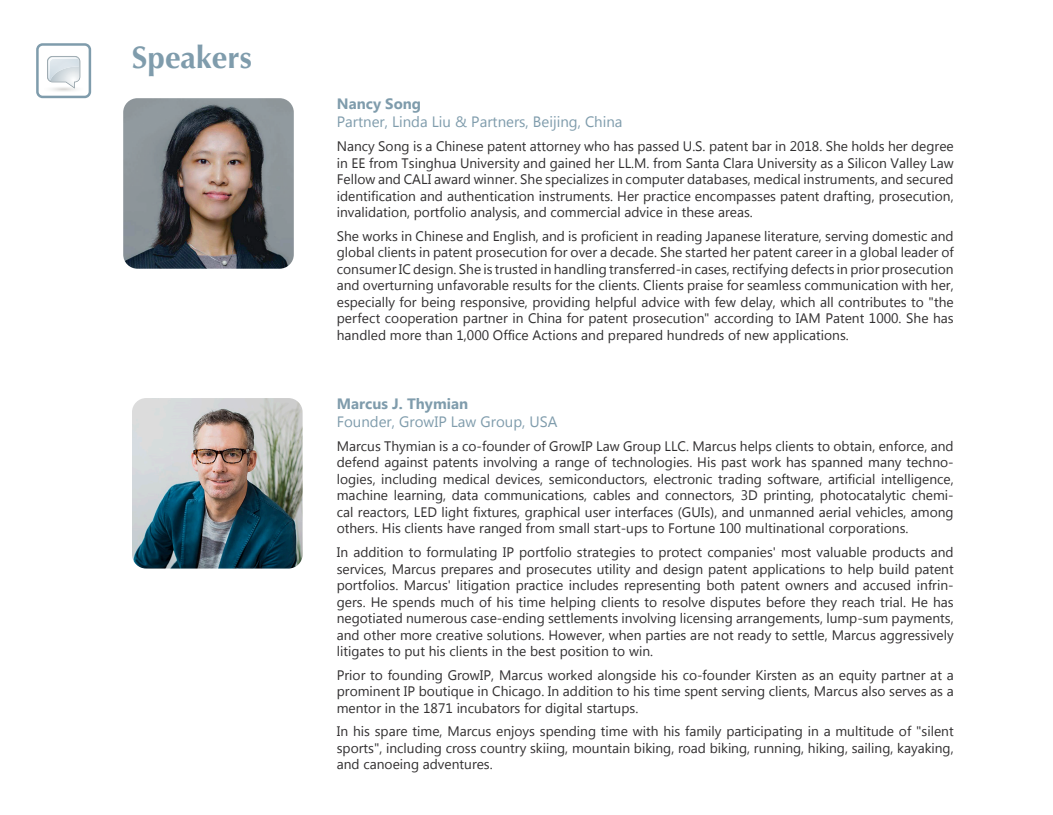
<style>
.page{position:relative;width:1053px;height:815px;background:#fff}
.page>*{position:absolute;margin:0;border:0;box-sizing:border-box;transform-origin:0 0}
.t1{font:700 31.25px "Optima";color:#7f9cac}
.t2{font:15px "Microsoft Tai Le";color:#7f9cac}
.t3{font:700 15px "Microsoft Tai Le";color:#7f9cac}
.t4{font:13.75px/16.5px "Microsoft Tai Le";color:#312f30;text-align:justify}
</style>
<div class="page">
<div style="left:36px;top:43px;width:55px;height:55px;border:2px solid #7f9cac;border-radius:5px"></div>
<svg style="left:47px;top:56px;width:33px;height:33px"></svg>
<img style="left:78px;top:57px;width:1px;height:23px">
<img style="left:48px;top:57px;width:30px;height:23px">
<img style="left:123px;top:98px;width:171px;height:171px">
<img style="left:132px;top:398px;width:170px;height:171px">
<h1 class="t1" style="left:132px;top:39px;width:121px">Speakers</h1>
<p class="t3" style="left:337px;top:96px;width:86px">Nancy Song</p>
<p class="t2" style="left:337px;top:114px;width:287px">Partner, Linda Liu &amp; Partners, Beijing, China</p>
<p class="t4" style="left:337px;top:139px;width:618px">Nancy Song is a Chinese patent attorney who has passed U.S. patent bar in 2018. She holds her degree in EE from Tsinghua University and gained her LL.M. from Santa Clara University as a Silicon Valley Law Fellow and CALI award winner. She specializes in computer databases, medical instruments, and secured identification and authentication instruments. Her practice encompasses patent drafting, prosecution, invalidation, portfolio analysis, and commercial advice in these areas.</p>
<p class="t4" style="left:337px;top:228px;width:618px">She works in Chinese and English, and is proficient in reading Japanese literature, serving domestic and global clients in patent prosecution for over a decade. She started her patent career in a global leader of consumer IC design. She is trusted in handling transferred-in cases, rectifying defects in prior prosecution and overturning unfavorable results for the clients. Clients praise for seamless communication with her, especially for being responsive, providing helpful advice with few delay, which all contributes to "the perfect cooperation partner in China for patent prosecution" according to IAM Patent 1000. She has handled more than 1,000 Office Actions and prepared hundreds of new applications.</p>
<p class="t3" style="left:337px;top:395px;width:133px">Marcus J. Thymian</p>
<p class="t2" style="left:337px;top:413px;width:222px">Founder, GrowIP Law Group, USA</p>
<p class="t4" style="left:337px;top:439px;width:618px">Marcus Thymian is a co-founder of GrowIP Law Group LLC. Marcus helps clients to obtain, enforce, and defend against patents involving a range of technologies. His past work has spanned many techno&shy;logies, including medical devices, semiconductors, electronic trading software, artificial intelligence, machine learning, data communications, cables and connectors, 3D printing, photocatalytic chemi&shy;cal reactors, LED light fixtures, graphical user interfaces (GUIs), and unmanned aerial vehicles, among others. His clients have ranged from small start-ups to Fortune 100 multinational corporations.</p>
<p class="t4" style="left:337px;top:545px;width:618px">In addition to formulating IP portfolio strategies to protect companies' most valuable products and services, Marcus prepares and prosecutes utility and design patent applications to help build patent portfolios. Marcus' litigation practice includes representing both patent owners and accused infrin&shy;gers. He spends much of his time helping clients to resolve disputes before they reach trial. He has negotiated numerous case-ending settlements involving licensing arrangements, lump-sum payments, and other more creative solutions. However, when parties are not ready to settle, Marcus aggressively litigates to put his clients in the best position to win.</p>
<p class="t4" style="left:337px;top:667px;width:618px">Prior to founding GrowIP, Marcus worked alongside his co-founder Kirsten as an equity partner at a prominent IP boutique in Chicago. In addition to his time spent serving clients, Marcus also serves as a mentor in the 1871 incubators for digital startups.</p>
<p class="t4" style="left:337px;top:724px;width:618px">In his spare time, Marcus enjoys spending time with his family participating in a multitude of "silent sports", including cross country skiing, mountain biking, road biking, running, hiking, sailing, kayaking, and canoeing adventures.</p>
</div>
